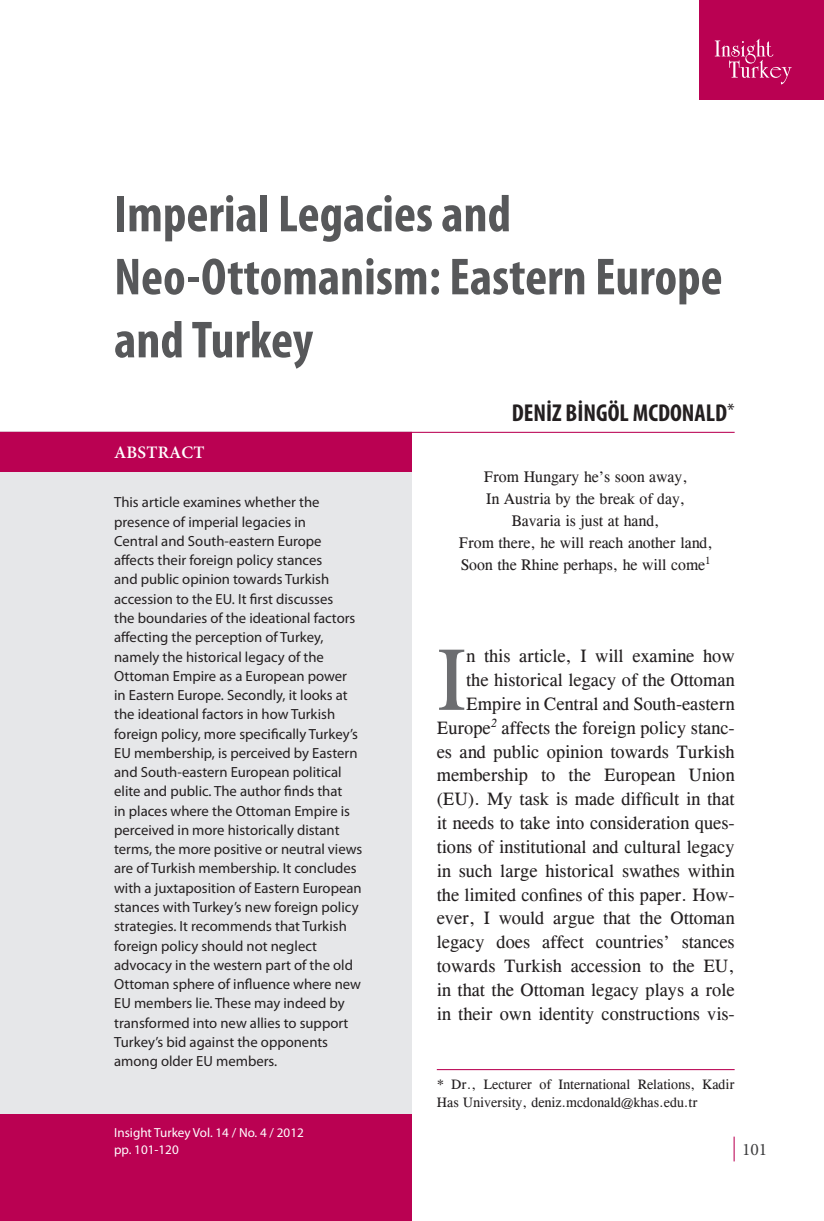
<style>
.page{position:relative;width:824px;height:1221px;background:#fff}
.page>*{position:absolute;margin:0;border:0;box-sizing:border-box;transform-origin:0 0}
.t1{font:88.55px "CG Times";color:#6c6d70}
.t2{font:700 condensed 52.5px/63px "Myriad Pro";color:#57585a}
.t3{font:700 condensed 24.5px "Myriad Pro";color:#231f20}
.t4{font:18.38px/23.8px "CG Times";color:#231f20;text-align:right}
.t5{font:600 17.5px "Minion Pro";letter-spacing:.01em;color:#fff}
.t6{font:17.5px "Minion Pro";color:#3e3e3f}
.t7{font:15.75px/21.9px "CG Times";color:#231f20;text-align:center}
.t8{font:14.7px/19.2px "Myriad Pro";color:#231f20}
.t9{font:14px/17.5px "CG Times";color:#231f20}
.t10{font:13.12px/16.6px "Myriad Pro";color:#fff}
</style>
<div class="page">
<svg style="left:733px;top:1136px;width:1px;height:25px"></svg>
<div style="left:0;top:432px;width:412px;height:788px;background:#e6e7e9"></div>
<div style="left:0;top:432px;width:412px;height:39px;background:#ba0152"></div>
<hr style="left:0;top:432px;width:734px;height:1px;background:#ba0152">
<div style="left:0;top:1114px;width:412px;height:106px;background:#ba0152"></div>
<hr style="left:437px;top:1068px;width:297px;height:2px;background:#ba0152">
<div style="left:699px;top:0;width:124px;height:99px;background:#ba0152"></div>
<svg style="left:714px;top:39px;width:77px;height:45px"></svg>
<h2 class="t2" style="left:114px;top:181px;width:610px">Imperial Legacies and<br>Neo-Ottomanism: Eastern Europe and Turkey</h2>
<p class="t5" style="left:114px;top:440px;width:92px">ABSTRACT</p>
<p class="t8" style="left:114px;top:492px;width:250px">This article examines whether the presence of imperial legacies in<br>Central and South-eastern Europe affects their foreign policy stances<br>and public opinion towards Turkish accession to the EU. It first discusses<br>the boundaries of the ideational factors affecting the perception of Turkey, namely the historical legacy of the Ottoman Empire as a European power<br>in Eastern Europe. Secondly, it looks at the ideational factors in how Turkish foreign policy, more specifically Turkey’s EU membership, is perceived by Eastern and South-eastern European political elite and public. The author finds that<br>in places where the Ottoman Empire is perceived in more historically distant terms, the more positive or neutral views are of Turkish membership. It concludes with a juxtaposition of Eastern European stances with Turkey’s new foreign policy strategies. It recommends that Turkish foreign policy should not neglect advocacy in the western part of the old Ottoman sphere of influence where new EU members lie. These may indeed by transformed into new allies to support Turkey’s bid against the opponents among older EU members.</p>
<p class="t10" style="left:114px;top:1124px;width:191px">Insight Turkey Vol. 14 / No. 4 / 2012 pp. 101-120</p>
<h3 class="t3" style="left:511px;top:397px;width:224px">DENİZ BİNGÖL MCDONALD<sup>*</sup></h3>
<p class="t7" style="left:458px;top:466px;width:255px">From Hungary he’s soon away,<br>In Austria by the break of day,<br>Bavaria is just at hand,<br>From there, he will reach another land,<br>Soon the Rhine perhaps, he will come<sup>1</sup></p>
<p class="t4" style="left:437px;top:644px;width:299px">n this article, I will examine how<br>the historical legacy of the Ottoman Empire in Central and South-eastern Europe<sup>2</sup> affects the foreign policy stanc&shy;es and public opinion towards Turkish membership to the European Union (EU). My task is made difficult in that it needs to take into consideration ques&shy;tions of institutional and cultural legacy in such large historical swathes within the limited confines of this paper. How&shy;ever, I would argue that the Ottoman legacy does affect countries’ stances towards Turkish accession to the EU, in that the Ottoman legacy plays a role in their own identity constructions vis-</p>
<h1 class="t1" style="left:437px;top:628px;width:31px">I</h1>
<p class="t9" style="left:437px;top:1075px;width:299px">* Dr., Lecturer of International Relations, Kadir<br>Has University, deniz.mcdonald@khas.edu.tr</p>
<p class="t6" style="left:742px;top:1137px;width:27px">101</p>
</div>
